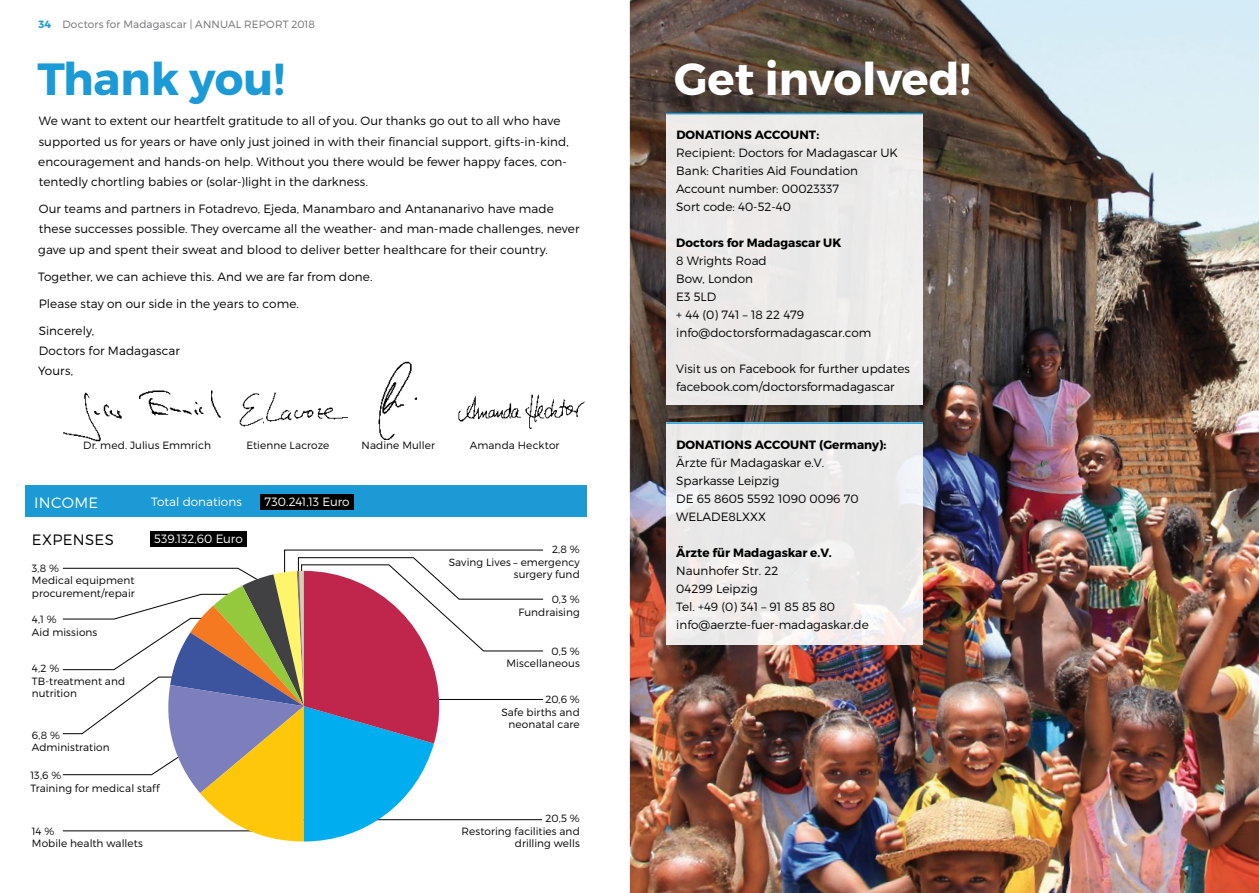
<style>
.page{position:relative;width:1259px;height:893px;background:#fff}
.page>*{position:absolute;margin:0;border:0;box-sizing:border-box;transform-origin:0 0}
.t1{font:700 45px "Montserrat";color:#fff}
.t2{font:700 45px "Montserrat";color:#1c9ad6}
.t3{font:300 15px "Montserrat";letter-spacing:.025em;color:#000}
.t4{font:300 15px "Montserrat";letter-spacing:.03em;color:#fff}
.t5{font:300 12px/18px "Montserrat";color:#000}
.t6{font:700 12px "Montserrat";color:#000}
.t7{font:300 12px "Montserrat";color:#fff}
.t8{font:300 10.5px/12.6px "Montserrat";letter-spacing:.005em;color:#000}
.t9{font:300 10.5px "Montserrat";letter-spacing:.015em;color:#6d6e71}
.s1{font-weight:700;color:#1c9ad6}
</style>
<div class="page">
<div style="left:25px;top:485px;width:561px;height:32px;background:#1c9ad6"></div>
<div style="left:260px;top:494px;width:94px;height:16px;background:#000"></div>
<div style="left:150px;top:531px;width:96px;height:16px;background:#000"></div>
<img style="left:63px;top:390px;width:158px;height:52px">
<img style="left:239px;top:392px;width:109px;height:35px">
<img style="left:458px;top:395px;width:127px;height:34px">
<img style="left:378px;top:361px;width:39px;height:78px">
<img style="left:630px;top:0;width:629px;height:893px">
<div style="left:666px;top:113px;width:257px;height:291px;background:#eceae9"></div>
<hr style="left:666px;top:113px;width:257px;height:1px;background:#1c9ad6">
<svg style="left:62px;top:549px;width:482px;height:292px"></svg>
<svg style="left:666px;top:424px;width:257px;height:221px;background:#eceaea"></svg>
<hr style="left:666px;top:422px;width:257px;height:2px;background:#1c9ad6">
<p class="t9" style="left:38px;top:18px;width:278px"><span class="s1">34</span> Doctors for Madagascar | Annual Report 2018</p>
<h1 class="t2" style="left:37px;top:51px;width:249px">Thank you!</h1>
<p class="t5" style="left:38px;top:111px;width:532px;line-height:20.2px">We want to extent our heartfelt gratitude to all of you. Our thanks go out to all who have supported us for years or have only just joined in with their financial support, gifts-in-kind, encouragement and hands-on help. Without you there would be fewer happy faces, con&shy;tentedly chortling babies or (solar-)light in the darkness.</p>
<p class="t5" style="left:38px;top:198px;width:543px;line-height:20.2px">Our teams and partners in Fotadrevo, Ejeda, Manambaro and Antananarivo have made these successes possible. They overcame all the weather- and man-made challenges, never gave up and spent their sweat and blood to deliver better healthcare for their country.</p>
<p class="t5" style="left:38px;top:267px;width:336px">Together, we can achieve this. And we are far from done.</p>
<p class="t5" style="left:39px;top:294px;width:262px">Please stay on our side in the years to come.</p>
<p class="t5" style="left:38px;top:320px;width:143px;line-height:20.2px">Sincerely,<br>Doctors for Madagascar<br>Yours,</p>
<p class="t8" style="left:83px;top:439px;width:129px">Dr. med. Julius Emmrich</p>
<p class="t8" style="left:246px;top:439px;width:84px">Etienne Lacroze</p>
<p class="t8" style="left:362px;top:439px;width:75px">Nadine Muller</p>
<p class="t8" style="left:470px;top:439px;width:91px">Amanda Hecktor</p>
<p class="t4" style="left:34px;top:493px;width:66px">Incom e</p>
<p class="t7" style="left:151px;top:495px;width:92px">Total donations</p>
<p class="t7" style="left:264px;top:495px;width:87px">730.241,13 Euro</p>
<p class="t3" style="left:32px;top:530px;width:81px">Expenses</p>
<p class="t8" style="left:32px;top:561px;width:104px">3,8 %<br>Medical equipment procurement/repair</p>
<p class="t8" style="left:32px;top:613px;width:67px">4,1 %<br>Aid missions</p>
<p class="t8" style="left:32px;top:662px;width:95px">4,2 %<br>TB-treatment and nutrition</p>
<p class="t7" style="left:154px;top:532px;width:90px">539.132,60 Euro</p>
<p class="t8" style="left:32px;top:728px;width:79px">6,8 %<br>Administration</p>
<p class="t8" style="left:31px;top:769px;width:131px">13,6 %<br>Training for medical staff</p>
<p class="t8" style="left:32px;top:824px;width:112px">14 %<br>Mobile health wallets</p>
<p class="t8" style="left:449px;top:543px;width:132px;text-align:right">2,8 %<br>Saving Lives – emergency surgery fund</p>
<p class="t8" style="left:518px;top:593px;width:63px;text-align:right">0,3 %<br>Fundraising</p>
<p class="t8" style="left:506px;top:644px;width:75px;text-align:right">0,5 %<br>Miscellaneous</p>
<p class="t8" style="left:501px;top:693px;width:80px;text-align:right">20,6 %<br>Safe births and neonatal care</p>
<p class="t8" style="left:461px;top:812px;width:120px;text-align:right">20,5 %<br>Restoring facilities and drilling wells</p>
<h1 class="t1" style="left:674px;top:51px;width:298px">Get involved!</h1>
<p class="t6" style="left:676px;top:127px;width:144px">DONATIONS ACCOUNT:</p>
<p class="t5" style="left:676px;top:143px;width:223px">Recipient: Doctors for Madagascar U K<br>Bank: Charities Aid Foundation<br>Account number: 00023337<br>Sort code: 40-52-40</p>
<p class="t6" style="left:676px;top:235px;width:167px">Doctors for Madagascar UK</p>
<p class="t5" style="left:676px;top:251px;width:196px">8 Wrights Road<br>Bow, London<br>E3 5LD<br>+ 44 (0) 741 – 18 22 479 info@doctorsformadagascar.com</p>
<p class="t5" style="left:676px;top:359px;width:235px">Visit us on Facebook for further updates facebook.com/doctorsformadagascar</p>
<p class="t6" style="left:676px;top:438px;width:211px">DONATIONS ACCOUNT (Germany):</p>
<p class="t5" style="left:676px;top:454px;width:184px">Ärzte für Madagaskar e.V.<br>Sparkasse Leipzig<br>DE 65 8605 5592 1090 0096 70<br>WELADE8LXXX</p>
<p class="t6" style="left:676px;top:546px;width:157px">Ärzte für Madagaskar e.V.</p>
<p class="t5" style="left:676px;top:562px;width:194px">N aunhofer Str. 22<br>04299 Leipzig<br>Tel. +49 (0) 341 – 91 85 85 80 info@aerzte-fuer-madagaskar.de</p>
</div>
